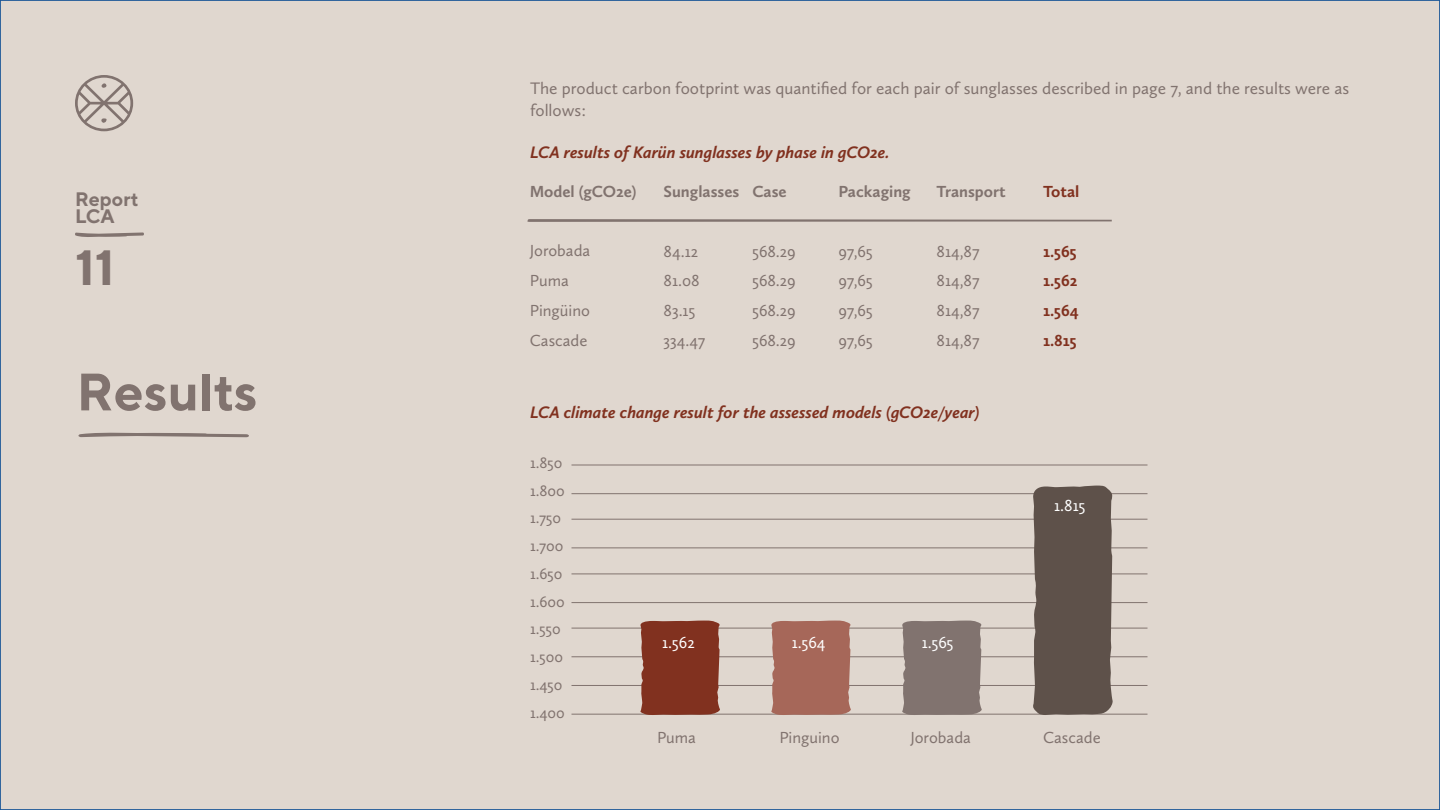
<style>
.page{position:relative;width:1440px;height:810px;background:#e0d7cf}
.page>*{position:absolute;margin:0;border:0;box-sizing:border-box;transform-origin:0 0}
.t1{font:700 52.5px "TT Norms";color:#81736f}
.t2{font:700 49.5px "TT Norms";color:#81736f}
.t3{font:700 19.5px/17.2px "TT Norms";color:#81736f}
.t4{font:17.25px/22.5px "Calluna Sans";color:#81736f}
.t5{font:italic 700 17.25px "Calluna Sans";color:#81311f}
.t6{font:16.65px/29.8px "Calluna Sans";color:#81736f;text-align:justify}
.t7{font:700 16.65px "Calluna Sans";color:#81736f}
.t8{font:700 16.65px/29.8px "Calluna Sans";color:#81311f}
.t9{font:16.65px "Calluna Sans";color:#fff}
.t10{font:15.75px/27.8px "Calluna Sans";color:#81736f}
</style>
<div class="page">
<svg style="left:78px;top:433px;width:171px;height:4px"></svg>
<svg style="left:75px;top:75px;width:58px;height:56px"></svg>
<svg style="left:75px;top:232px;width:69px;height:5px"></svg>
<svg style="left:527px;top:219px;width:585px;height:3px;background:#988c87"></svg>
<hr style="left:572px;top:465px;width:576px;height:1px;background:#81736f">
<hr style="left:572px;top:574px;width:576px;height:1px;background:#81736f">
<hr style="left:572px;top:685px;width:576px;height:1px;background:#81736f">
<hr style="left:572px;top:519px;width:576px;height:1px;background:#81736f">
<hr style="left:572px;top:628px;width:576px;height:1px;background:#81736f">
<hr style="left:572px;top:494px;width:576px;height:1px;background:#81736f">
<hr style="left:572px;top:602px;width:576px;height:1px;background:#81736f">
<hr style="left:572px;top:714px;width:576px;height:1px;background:#81736f">
<hr style="left:572px;top:548px;width:576px;height:1px;background:#81736f">
<hr style="left:572px;top:657px;width:576px;height:1px;background:#81736f">
<div style="left:640px;top:621px;width:80px;height:94px;background:#81311f"></div>
<div style="left:771px;top:621px;width:80px;height:94px;background:#a66759"></div>
<div style="left:902px;top:621px;width:80px;height:94px;background:#81736f"></div>
<div style="left:1033px;top:486px;width:80px;height:229px;background:#5e514a"></div>
<p class="t3" style="left:75px;top:190px;width:65px">Report<br>LCA</p>
<h2 class="t2" style="left:75px;top:236px;width:41px">11</h2>
<h1 class="t1" style="left:77px;top:359px;width:183px">Results</h1>
<p class="t4" style="left:530px;top:77px;width:821px">The product carbon footprint was quantified for each pair of sunglasses described in page 7, and the results were as follows:</p>
<p class="t5" style="left:530px;top:141px;width:361px">LCA results of Karün sunglasses by phase in gCO2e.</p>
<p class="t7" style="left:530px;top:181px;width:108px">Model (gCO2e)</p>
<p class="t6" style="left:530px;top:236px;width:62px;text-align:left">Jorobada<br>Puma<br>Pingüino<br>Cascade</p>
<p class="t7" style="left:664px;top:181px;width:77px">Sunglasses</p>
<p class="t7" style="left:752px;top:181px;width:36px">Case</p>
<p class="t6" style="left:664px;top:236px;width:43px;text-align:left">84.12<br>81.08<br>83.15<br>334.47</p>
<p class="t6" style="left:752px;top:236px;width:45px">568.29<br>568.29<br>568.29<br>568.29</p>
<p class="t7" style="left:838px;top:181px;width:74px">Packaging</p>
<p class="t6" style="left:838px;top:236px;width:36px">97,65<br>97,65<br>97,65<br>97,65</p>
<p class="t7" style="left:937px;top:181px;width:71px">Transport</p>
<p class="t6" style="left:937px;top:236px;width:44px">814,87<br>814,87<br>814,87<br>814,87</p>
<p class="t5" style="left:530px;top:401px;width:451px">LCA climate change result for the assessed models (gCO2e/year)</p>
<p class="t10" style="left:530px;top:448px;width:36px">1.850<br>1.800<br>1.750<br>1.700<br>1.650<br>1.600<br>1.550<br>1.500<br>1.450<br>1.400</p>
<p class="t9" style="left:662px;top:632px;width:34px">1.562</p>
<p class="t9" style="left:792px;top:632px;width:35px">1.564</p>
<p class="t9" style="left:922px;top:632px;width:33px">1.565</p>
<p class="t8" style="left:1043px;top:176px;width:38px">Total</p>
<p class="t8" style="left:1043px;top:236px;width:37px">1.565<br>1.562<br>1.564<br>1.815</p>
<p class="t9" style="left:1054px;top:496px;width:33px">1.815</p>
<p class="t6" style="left:657px;top:722px;width:41px">Puma</p>
<p class="t6" style="left:779px;top:722px;width:62px">Pinguino</p>
<p class="t6" style="left:910px;top:722px;width:62px">Jorobada</p>
<p class="t6" style="left:1043px;top:722px;width:59px">Cascade</p>
</div>
